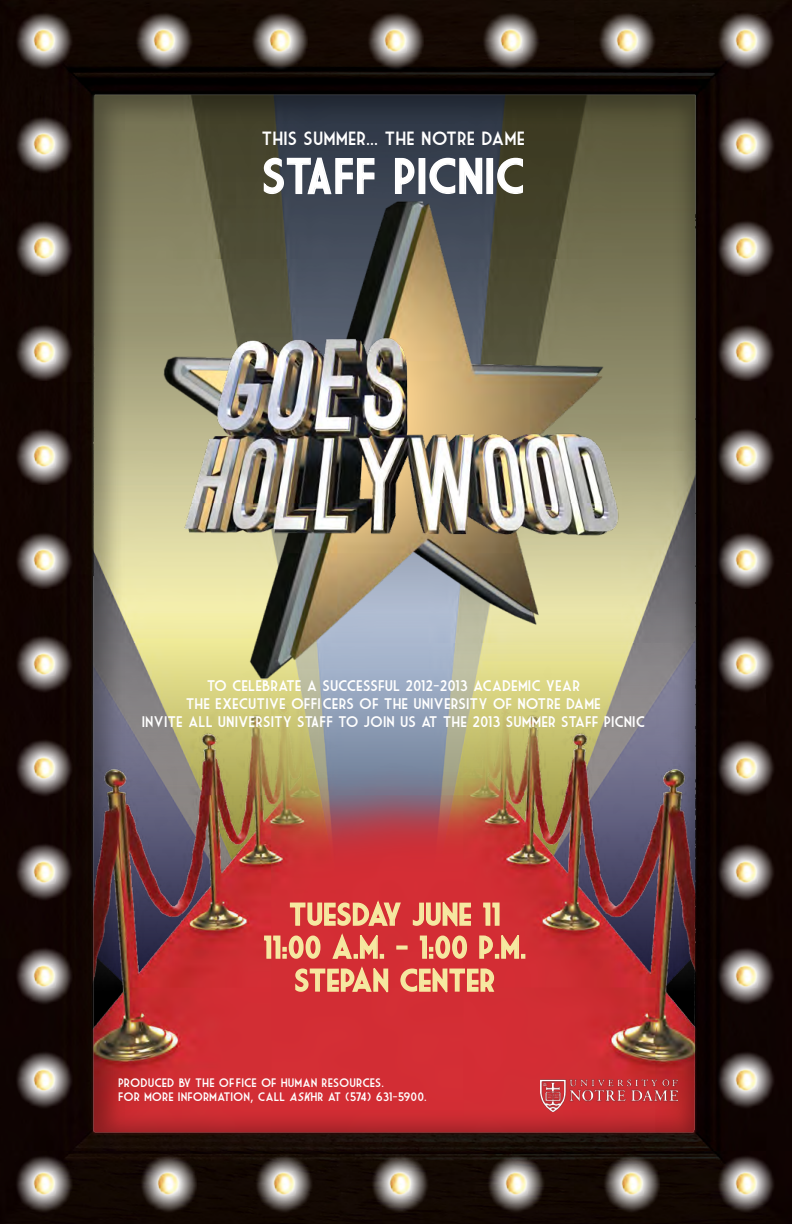
<style>
.page{position:relative;width:792px;height:1224px;background:#fff}
.page>*{position:absolute;margin:0;border:0;box-sizing:border-box;transform-origin:0 0}
.t1{font:48px "Market Deco";color:#fff}
.t2{font:30px/33px "Market Deco";color:#f6e8a1;text-align:center}
.t3{font:18.7px "Market Deco";color:#fff}
.t4{font:15px/18px "Market Deco";color:#fff;text-align:center}
.t5{font:12px/14.4px "Market Deco";color:#fff}
.s1{font-style:italic}
</style>
<div class="page">
<img style="left:0;top:0;width:792px;height:1224px">
<svg style="left:15px;top:12px;width:58px;height:58px;background:#4b4340"></svg>
<img style="left:32px;top:29px;width:24px;height:23px">
<svg style="left:15px;top:635px;width:58px;height:58px;background:#4a413f"></svg>
<img style="left:32px;top:652px;width:24px;height:24px">
<svg style="left:15px;top:116px;width:58px;height:57px;background:#4c4442"></svg>
<img style="left:32px;top:133px;width:24px;height:23px">
<svg style="left:15px;top:739px;width:58px;height:58px;background:#4b4140"></svg>
<img style="left:32px;top:756px;width:24px;height:23px">
<svg style="left:15px;top:220px;width:58px;height:57px;background:#4c4442"></svg>
<img style="left:32px;top:237px;width:24px;height:23px">
<svg style="left:15px;top:843px;width:58px;height:58px;background:#4b4240"></svg>
<img style="left:32px;top:860px;width:24px;height:23px">
<svg style="left:15px;top:323px;width:58px;height:58px;background:#4b4340"></svg>
<img style="left:32px;top:341px;width:24px;height:23px">
<svg style="left:15px;top:947px;width:58px;height:58px;background:#4b4140"></svg>
<img style="left:32px;top:964px;width:24px;height:23px">
<svg style="left:15px;top:427px;width:58px;height:58px;background:#4c4240"></svg>
<img style="left:32px;top:445px;width:24px;height:23px">
<svg style="left:15px;top:1051px;width:58px;height:58px;background:#4a4140"></svg>
<img style="left:32px;top:1068px;width:24px;height:23px">
<svg style="left:15px;top:531px;width:58px;height:58px;background:#4a413f"></svg>
<img style="left:32px;top:548px;width:24px;height:24px">
<svg style="left:15px;top:1155px;width:58px;height:58px;background:#4a4240"></svg>
<img style="left:32px;top:1172px;width:24px;height:23px">
<svg style="left:135px;top:12px;width:58px;height:58px;background:#4d4541"></svg>
<img style="left:152px;top:29px;width:23px;height:23px">
<svg style="left:251px;top:12px;width:57px;height:58px;background:#4e4743"></svg>
<img style="left:268px;top:29px;width:23px;height:23px">
<svg style="left:366px;top:12px;width:58px;height:58px;background:#4e4642"></svg>
<img style="left:384px;top:29px;width:23px;height:23px">
<svg style="left:482px;top:12px;width:58px;height:58px;background:#4e4642"></svg>
<img style="left:500px;top:29px;width:23px;height:23px">
<svg style="left:598px;top:12px;width:58px;height:58px;background:#4d4541"></svg>
<img style="left:615px;top:29px;width:24px;height:23px">
<svg style="left:717px;top:12px;width:58px;height:58px;background:#4f4642"></svg>
<img style="left:734px;top:29px;width:23px;height:23px">
<svg style="left:717px;top:635px;width:58px;height:58px;background:#4b4241"></svg>
<img style="left:734px;top:652px;width:23px;height:24px">
<svg style="left:717px;top:116px;width:58px;height:57px;background:#4f4543"></svg>
<img style="left:734px;top:133px;width:23px;height:23px">
<svg style="left:717px;top:739px;width:58px;height:58px;background:#4c4341"></svg>
<img style="left:734px;top:756px;width:23px;height:23px">
<svg style="left:717px;top:220px;width:58px;height:57px;background:#4f4543"></svg>
<img style="left:734px;top:237px;width:23px;height:23px">
<svg style="left:717px;top:843px;width:58px;height:58px;background:#4c4341"></svg>
<img style="left:734px;top:860px;width:23px;height:23px">
<svg style="left:717px;top:323px;width:58px;height:58px;background:#4d4442"></svg>
<img style="left:734px;top:341px;width:23px;height:23px">
<svg style="left:717px;top:947px;width:58px;height:58px;background:#4b4242"></svg>
<img style="left:734px;top:964px;width:23px;height:23px">
<svg style="left:717px;top:427px;width:58px;height:58px;background:#4d4442"></svg>
<img style="left:734px;top:445px;width:23px;height:23px">
<svg style="left:717px;top:1051px;width:58px;height:58px;background:#4a4241"></svg>
<img style="left:734px;top:1068px;width:23px;height:23px">
<svg style="left:717px;top:531px;width:58px;height:58px;background:#4b4241"></svg>
<img style="left:734px;top:548px;width:23px;height:24px">
<svg style="left:717px;top:1155px;width:58px;height:58px;background:#4b4342"></svg>
<img style="left:734px;top:1172px;width:23px;height:23px">
<svg style="left:139px;top:1155px;width:58px;height:58px;background:#4e4642"></svg>
<img style="left:157px;top:1172px;width:23px;height:23px">
<svg style="left:255px;top:1155px;width:58px;height:58px;background:#4e4743"></svg>
<img style="left:273px;top:1172px;width:23px;height:23px">
<svg style="left:371px;top:1155px;width:58px;height:58px;background:#4d4641"></svg>
<img style="left:388px;top:1172px;width:24px;height:23px">
<svg style="left:487px;top:1155px;width:58px;height:58px;background:#4e4743"></svg>
<img style="left:504px;top:1172px;width:23px;height:23px">
<svg style="left:603px;top:1155px;width:57px;height:58px;background:#4f4844"></svg>
<img style="left:620px;top:1172px;width:23px;height:23px">
<p class="t3" style="left:262px;top:128px;width:265px">THIS SUMMER... THE NOTRE DAME</p>
<h1 class="t1" style="left:262px;top:150px;width:265px">STAFF PICNIC</h1>
<p class="t4" style="left:142px;top:677px;width:505px">TO CELEBRATE A SUCCESSFUL 2012-2013 ACADEMIC YEAR<br>THE EXECUTIVE OFFIFICERS OF THE UNIVERSITY OF NOTRE DAME<br>INVITE ALL UNIVERSITY STAFF TO JOIN US AT THE 2013 SUMMER STAFF PICNIC</p>
<h2 class="t2" style="left:263px;top:897px;width:265px">TUESDAY JUNE 11<br>11:00 A.M. - 1:00 P.M.<br>STEPAN CENTER</h2>
<p class="t5" style="left:118px;top:1075px;width:310px">PRODUCED BY THE OFFIFICE OF HUMAN RESOURCES.<br>FOR MORE INFORMATION, CALL <span class="s1">ask</span>HR AT (574) 631-5900.</p>
</div>
